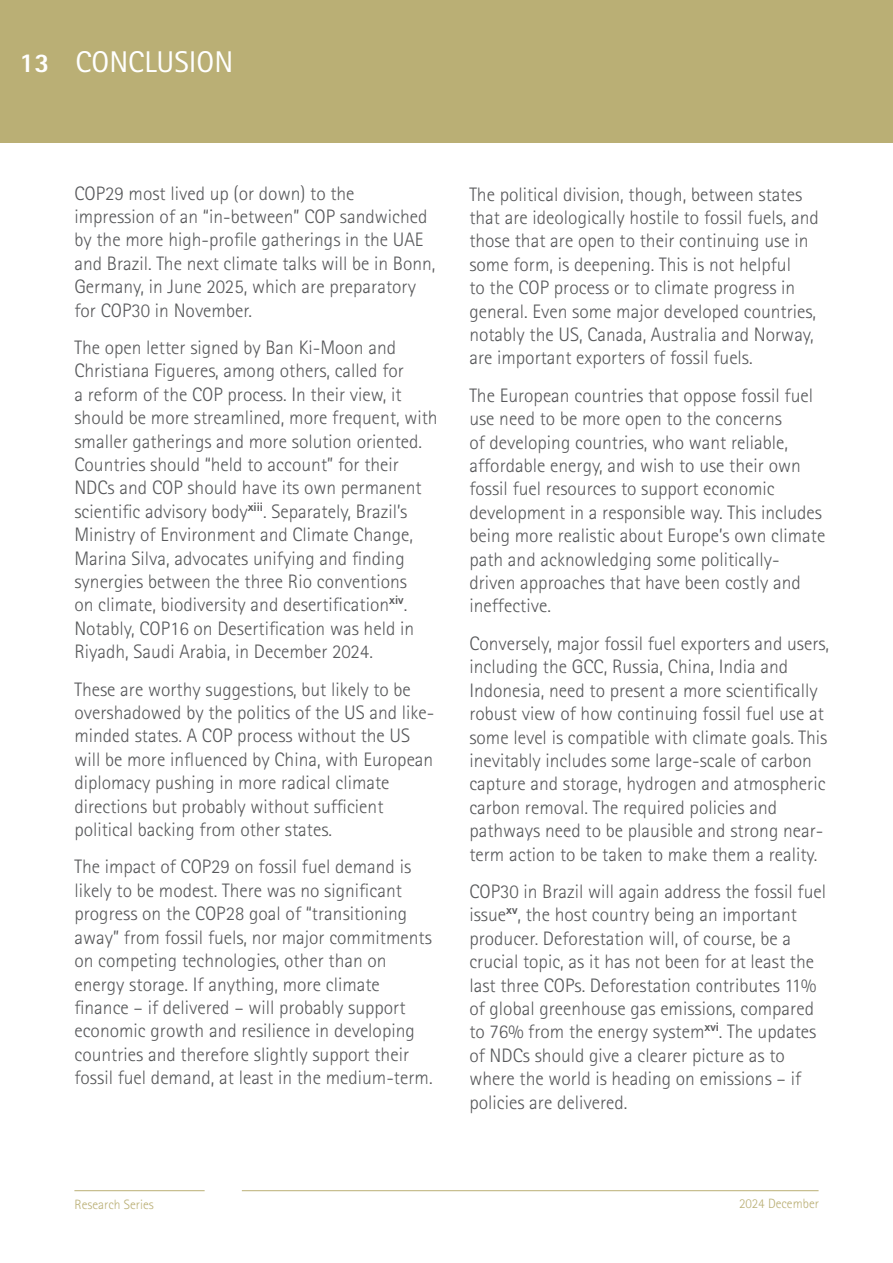
<style>
.page{position:relative;width:893px;height:1263px;background:#fff}
.page>*{position:absolute;margin:0;border:0;box-sizing:border-box;transform-origin:0 0}
.t1{font:30px "Rotis Sans Serif Std";color:#fff}
.t2{font:800 27px "Rotis Sans Serif Std";color:#fff}
.t3{font:300 19.5px/23.4px "Rotis Sans Serif Std";color:#57585a}
.t4{font:300 13.5px "Rotis Sans Serif Std";color:#baaf75}
</style>
<div class="page">
<div style="left:0;top:0;width:893px;height:143px;background:#baaf75"></div>
<hr style="left:74px;top:1190px;width:131px;height:1px;background:#baaf75">
<hr style="left:242px;top:1190px;width:577px;height:1px;background:#baaf75">
<p class="t2" style="left:20px;top:46px;width:32px">13</p>
<p class="t1" style="left:75px;top:44px;width:159px">CONCLUSION</p>
<p class="t3" style="left:74px;top:181px;width:363px">COP29 most lived up (or down) to the impression of an “in-between” COP sandwiched by the more high-profile gatherings in the UAE and Brazil. The next climate talks will be in Bonn, Germany, in June 2025, which are preparatory for COP30 in November.</p>
<p class="t3" style="left:74px;top:336px;width:365px">The open letter signed by Ban Ki-Moon and Christiana Figueres, among others, called for<br>a reform of the COP process. In their view, it should be more streamlined, more frequent, with smaller gatherings and more solution oriented.<br>Countries should “held to account” for their NDCs and COP should have its own permanent scientific advisory body<sup>xiii</sup>. Separately, Brazil’s Ministry of Environment and Climate Change, Marina Silva, advocates unifying and finding synergies between the three Rio conventions<br>on climate, biodiversity and desertification<sup>xiv</sup>.<br>Notably, COP16 on Desertification was held in Riyadh, Saudi Arabia, in December 2024.</p>
<p class="t3" style="left:74px;top:677px;width:361px">These are worthy suggestions, but likely to be overshadowed by the politics of the US and like&shy;minded states. A COP process without the US will be more influenced by China, with European diplomacy pushing in more radical climate directions but probably without sufficient political backing from other states.</p>
<p class="t3" style="left:74px;top:855px;width:360px">The impact of COP29 on fossil fuel demand is likely to be modest. There was no significant progress on the COP28 goal of “transitioning away” from fossil fuels, nor major commitments on competing technologies, other than on energy storage. If anything, more climate finance – if delivered – will probably support economic growth and resilience in developing countries and therefore slightly support their fossil fuel demand, at least in the medium-term.</p>
<p class="t3" style="left:469px;top:182px;width:351px">The political division, though, between states that are ideologically hostile to fossil fuels, and those that are open to their continuing use in some form, is deepening. This is not helpful<br>to the COP process or to climate progress in general. Even some major developed countries, notably the US, Canada, Australia and Norway, are important exporters of fossil fuels.</p>
<p class="t3" style="left:469px;top:384px;width:357px">The European countries that oppose fossil fuel use need to be more open to the concerns<br>of developing countries, who want reliable, affordable energy, and wish to use their own fossil fuel resources to support economic development in a responsible way. This includes being more realistic about Europe’s own climate path and acknowledging some politically&shy;driven approaches that have been costly and ineffective.</p>
<p class="t3" style="left:469px;top:632px;width:361px">Conversely, major fossil fuel exporters and users, including the GCC, Russia, China, India and Indonesia, need to present a more scientifically robust view of how continuing fossil fuel use at some level is compatible with climate goals. This inevitably includes some large-scale of carbon capture and storage, hydrogen and atmospheric carbon removal. The required policies and pathways need to be plausible and strong near&shy;term action to be taken to make them a reality.</p>
<p class="t3" style="left:469px;top:880px;width:358px">COP30 in Brazil will again address the fossil fuel issue<sup>xv</sup>, the host country being an important producer. Deforestation will, of course, be a crucial topic, as it has not been for at least the last three COPs. Deforestation contributes 11% of global greenhouse gas emissions, compared to 76% from the energy system<sup>xvi</sup>. The updates of NDCs should give a clearer picture as to where the world is heading on emissions – if policies are delivered.</p>
<p class="t4" style="left:74px;top:1197px;width:81px">Research Series</p>
<p class="t4" style="left:739px;top:1195px;width:81px">2024 December</p>
</div>
